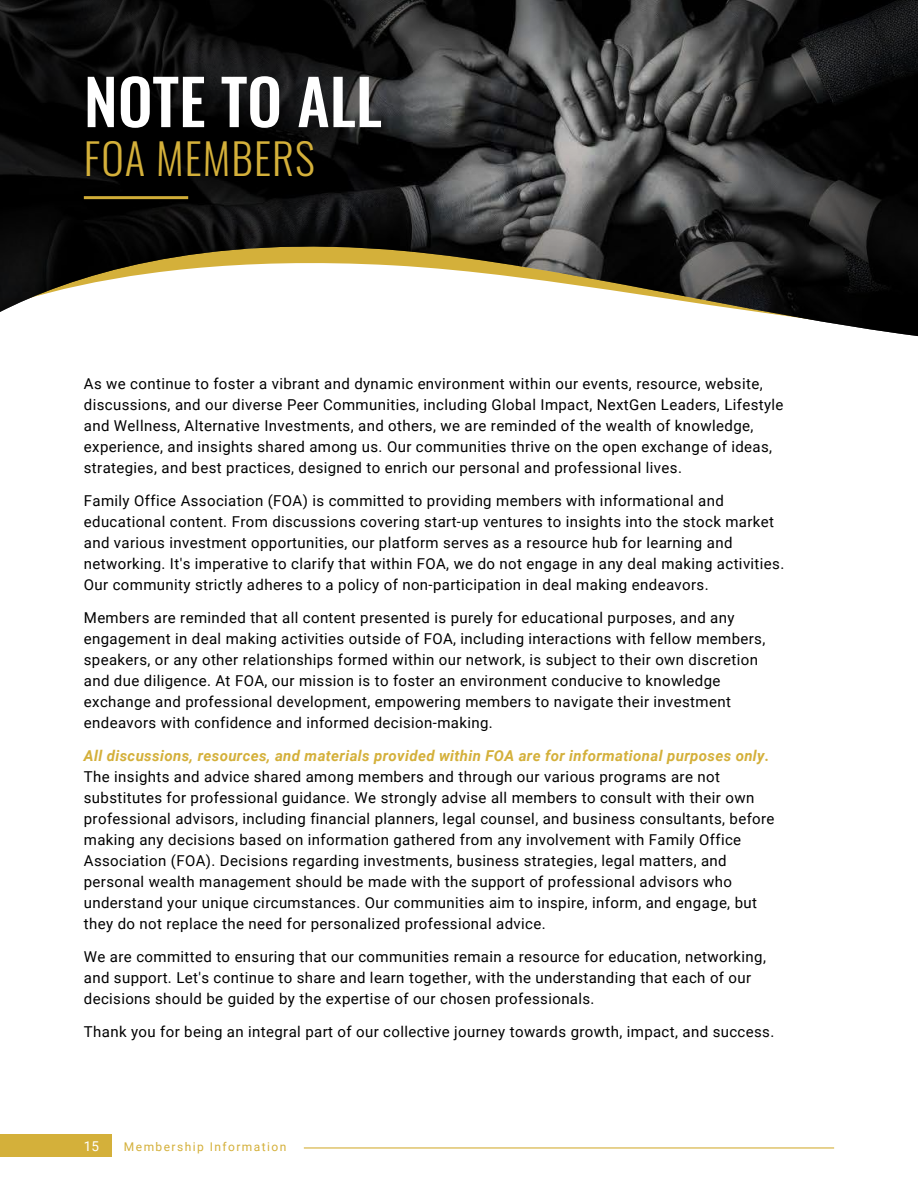
<style>
.page{position:relative;width:918px;height:1188px;background:#fff}
.page>*{position:absolute;margin:0;border:0;box-sizing:border-box;transform-origin:0 0}
.t1{font:500 62.1px "Oswald";color:#fff}
.t2{font:300 42.75px "Oswald";letter-spacing:.025em;color:#d4b03a}
.t3{font:15px/21px "Roboto";letter-spacing:.025em;color:#000}
.t4{font:italic 700 15px "Roboto";letter-spacing:.025em;color:#d4b03a}
.t5{font:13.5px "Roboto";color:#fff}
.t6{font:12px "Roboto";letter-spacing:.12em;color:#d4b03a}
</style>
<div class="page">
<svg style="left:0;top:0;width:918px;height:336px;background:#444442"></svg>
<hr style="left:84px;top:196px;width:104px;height:3px;background:#d1ad38">
<div style="left:0;top:1135px;width:112px;height:22px;background:#d4b03a"></div>
<hr style="left:304px;top:1147px;width:530px;height:2px;background:#d4b03a">
<h1 class="t1" style="left:84px;top:69px;width:300px">NOTE TO ALL</h1>
<h2 class="t2" style="left:84px;top:121px;width:233px">FOA MEMBERS</h2>
<p class="t3" style="left:84px;top:373px;width:701px">As we continue to foster a vibrant and dynamic environment within our events, resource, website, discussions, and our diverse Peer Communities, including Global Impact, NextGen Leaders, Lifestyle and Wellness, Alternative Investments, and others, we are reminded of the wealth of knowledge, experience, and insights shared among us. Our communities thrive on the open exchange of ideas, strategies, and best practices, designed to enrich our personal and professional lives.</p>
<p class="t3" style="left:84px;top:490px;width:702px">Family Office Association (FOA) is committed to providing members with informational and educational content. From discussions covering start-up ventures to insights into the stock market and various investment opportunities, our platform serves as a resource hub for learning and networking. It's imperative to clarify that within FOA, we do not engage in any deal making activities.<br>Our community strictly adheres to a policy of non-participation in deal making endeavors.</p>
<p class="t3" style="left:84px;top:607px;width:683px">Members are reminded that all content presented is purely for educational purposes, and any engagement in deal making activities outside of FOA, including interactions with fellow members, speakers, or any other relationships formed within our network, is subject to their own discretion and due diligence. At FOA, our mission is to foster an environment conducive to knowledge exchange and professional development, empowering members to navigate their investment endeavors with confidence and informed decision-making.</p>
<p class="t4" style="left:84px;top:745px;width:687px">All discussions, resources, and materials provided within FOA are for informational purposes only.</p>
<p class="t3" style="left:84px;top:766px;width:692px">The insights and advice shared among members and through our various programs are not substitutes for professional guidance. We strongly advise all members to consult with their own professional advisors, including financial planners, legal counsel, and business consultants, before making any decisions based on information gathered from any involvement with Family Office Association (FOA). Decisions regarding investments, business strategies, legal matters, and personal wealth management should be made with the support of professional advisors who understand your unique circumstances. Our communities aim to inspire, inform, and engage, but they do not replace the need for personalized professional advice.</p>
<p class="t3" style="left:84px;top:946px;width:684px">We are committed to ensuring that our communities remain a resource for education, networking, and support. Let's continue to share and learn together, with the understanding that each of our decisions should be guided by the expertise of our chosen professionals.</p>
<p class="t3" style="left:84px;top:1021px;width:692px">Thank you for being an integral part of our collective journey towards growth, impact, and success.</p>
<p class="t5" style="left:84px;top:1137px;width:17px">15</p>
<p class="t6" style="left:124px;top:1138px;width:164px">Membership Information</p>
</div>
